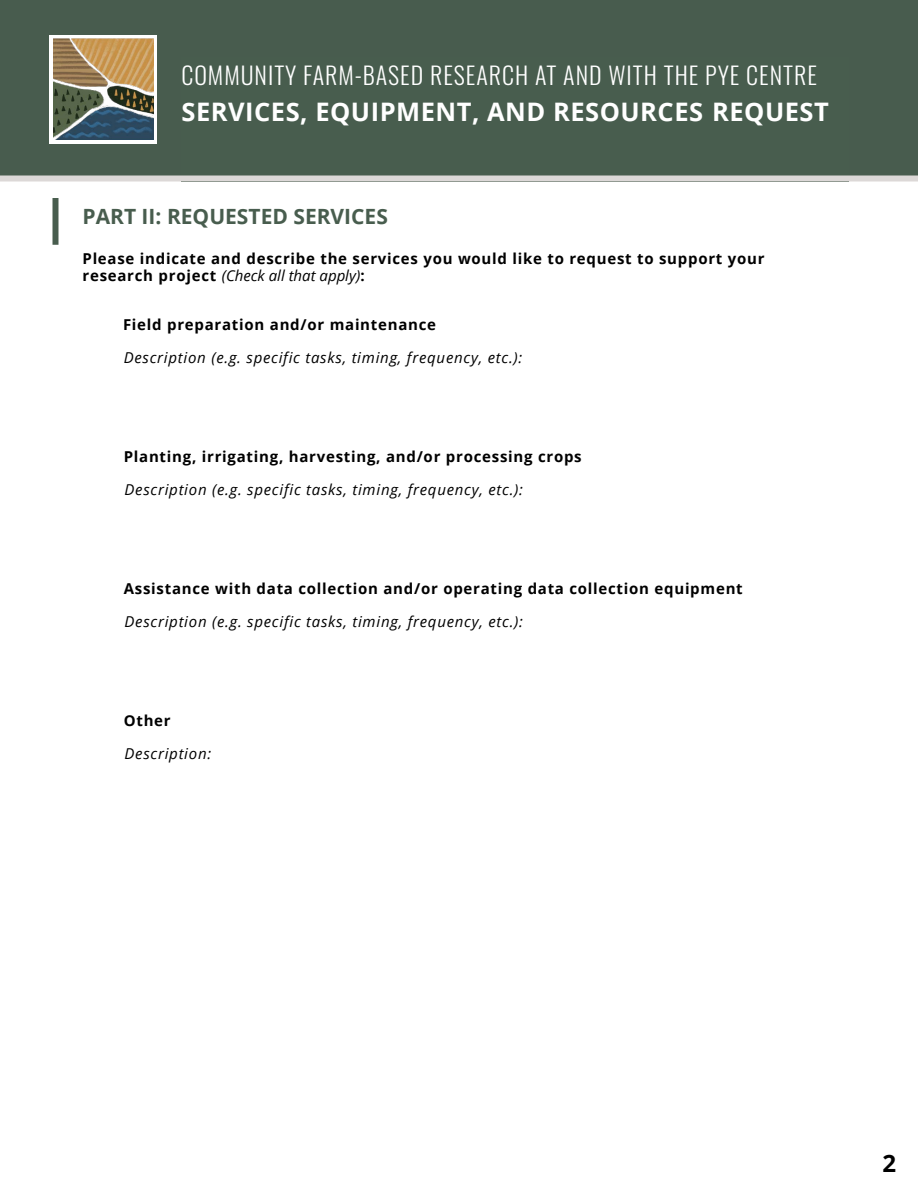
<style>
.page{position:relative;width:918px;height:1188px;background:#fff}
.page>*{position:absolute;margin:0;border:0;box-sizing:border-box;transform-origin:0 0}
.t1{font:700 25.5px "Open Sans";letter-spacing:.02em;color:#fff}
.t2{font:300 24px "Oswald";letter-spacing:.04em;color:#fff}
.t3{font:700 24px "Open Sans";color:#000}
.t4{font:700 21px "Open Sans";color:#485d4e}
.t5{font:700 15px/16.5px "Open Sans";letter-spacing:.05em;color:#000}
.t6{font:italic 15px "Open Sans";letter-spacing:.05em;color:#000}
.s1{font-weight:400;font-style:italic}
</style>
<div class="page">
<div style="left:0;top:0;width:918px;height:176px;background:#485c4e"></div>
<div style="left:50px;top:35px;width:108px;height:109px;background:#fff"></div>
<img style="left:53px;top:39px;width:101px;height:101px">
<div style="left:0;top:176px;width:918px;height:6px;background:#dcd8d7"></div>
<div style="left:52px;top:198px;width:6px;height:47px;background:#485d4e"></div>
<h2 class="t2" style="left:182px;top:54px;width:637px">COMMUNITY FARM-BASED RESEARCH AT AND WITH THE PYE CENTRE</h2>
<h1 class="t1" style="left:182px;top:94px;width:649px">SERVICES, EQUIPMENT, AND RESOURCES REQUEST</h1>
<h3 class="t4" style="left:82px;top:201px;width:307px">PART II: REQUESTED SERVICES</h3>
<p class="t5" style="left:82px;top:250px;width:684px">Please indicate and describe the services you would like to request to support your research project <span class="s1">(Check all that apply)</span>:</p>
<p class="t5" style="left:123px;top:316px;width:315px">Field preparation and/or maintenance</p>
<p class="t6" style="left:124px;top:347px;width:400px">Description (e.g. specific tasks, timing, frequency, etc.):</p>
<p class="t5" style="left:124px;top:448px;width:460px">Planting, irrigating, harvesting, and/or processing crops</p>
<p class="t6" style="left:124px;top:479px;width:400px">Description (e.g. specific tasks, timing, frequency, etc.):</p>
<p class="t5" style="left:124px;top:580px;width:621px">Assistance with data collection and/or operating data collection equipment</p>
<p class="t6" style="left:124px;top:611px;width:400px">Description (e.g. specific tasks, timing, frequency, etc.):</p>
<p class="t5" style="left:124px;top:712px;width:48px">Other</p>
<p class="t6" style="left:124px;top:743px;width:88px">Description:</p>
<h2 class="t3" style="left:883px;top:1146px;width:15px">2</h2>
</div>
